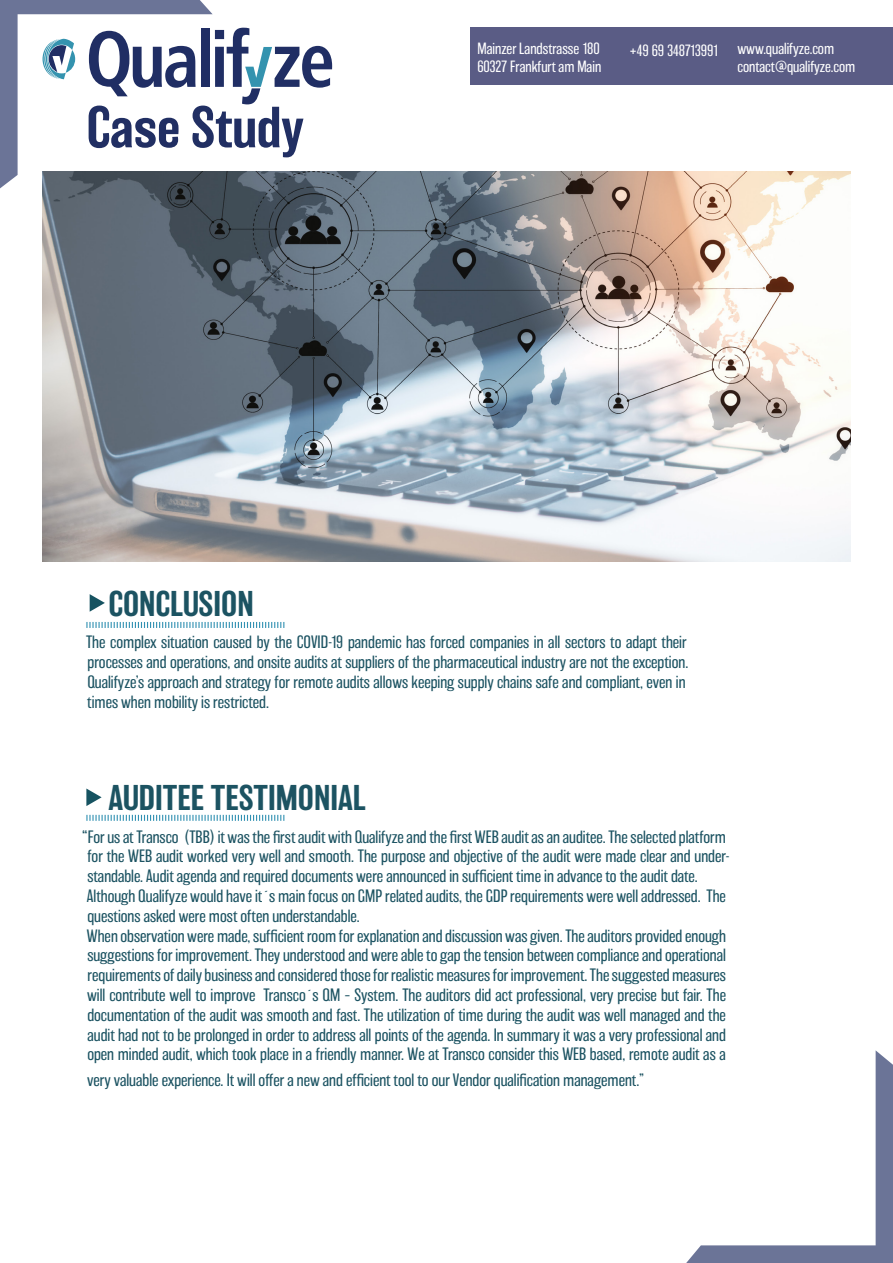
<style>
.page{position:relative;width:893px;height:1263px;background:#fff}
.page>*{position:absolute;margin:0;border:0;box-sizing:border-box;transform-origin:0 0}
.Case{font:500 54px "Balboa";color:#212f63}
.Subtitle{font:500 33px "Balboa";color:#1c5362}
.Text_Bold{font:200 16.5px/19.8px "Balboa";color:#1c5362}
.Contact{font:200 15px/18px "Balboa";color:#fff}
.Contact-2{font:200 15px "Balboa";letter-spacing:-.025em;color:#fff}
</style>
<div class="page">
<svg style="left:686px;top:1050px;width:207px;height:213px"></svg>
<div style="left:470px;top:28px;width:423px;height:57px;background:#5a5c85"></div>
<img style="left:43px;top:172px;width:807px;height:390px">
<svg style="left:0;top:0;width:332px;height:205px"></svg>
<svg style="left:90px;top:594px;width:15px;height:18px"></svg>
<svg style="left:86px;top:815px;width:198px;height:6px"></svg>
<svg style="left:86px;top:788px;width:16px;height:18px"></svg>
<svg style="left:86px;top:622px;width:198px;height:6px"></svg>
<p class="Case" style="left:86px;top:97px;width:219px">Case Study</p>
<p class="Contact" style="left:477px;top:40px;width:125px">Mainzer Landstrasse 180<br>60327 Frankfurt am Main</p>
<p class="Contact-2" style="left:629px;top:42px;width:91px">+49 69 348713991</p>
<p class="Contact" style="left:737px;top:40px;width:98px">www.qualifyze.com</p>
<p class="Contact" style="left:737px;top:58px;width:119px">contact@qualifyze.com</p>
<p class="Subtitle" style="left:109px;top:585px;width:147px">CONCLUSION</p>
<p class="Text_Bold" style="left:86px;top:632px;width:604px">The complex situation caused by the COVID-19 pandemic has forced companies in all sectors to adapt their processes and operations, and onsite audits at suppliers of the pharmaceutical industry are not the exception.<br>Qualifyze’s approach and strategy for remote audits allows keeping supply chains safe and compliant, even in times when mobility is restricted.</p>
<p class="Subtitle" style="left:109px;top:780px;width:259px">AUDITEE TESTIMONIAL</p>
<p class="Text_Bold" style="left:87px;top:827px;width:644px;text-indent:-5px">“For us at Transco (TBB) it was the first audit with Qualifyze and the first WEB audit as an auditee. The selected platform for the WEB audit worked very well and smooth. The purpose and objective of the audit were made clear and under&shy;standable. Audit agenda and required documents were announced in sufficient time in advance to the audit date.</p>
<p class="Text_Bold" style="left:87px;top:886px;width:640px">Although Qualifyze would have it´s main focus on GMP related audits, the GDP requirements were well addressed. The questions asked were most often understandable.</p>
<p class="Text_Bold" style="left:87px;top:926px;width:641px;text-align:justify">When observation were made, sufficient room for explanation and discussion was given. The auditors provided enough suggestions for improvement. They understood and were able to gap the tension between compliance and operational requirements of daily business and considered those for realistic measures for improvement. The suggested measures will contribute well to improve Transco´s QM – System. The auditors did act professional, very precise but fair. The documentation of the audit was smooth and fast. The utilization of time during the audit was well managed and the audit had not to be prolonged in order to address all points of the agenda. In summary it was a very professional and open minded audit, which took place in a friendly manner. We at Transco consider this WEB based, remote audit as a</p>
<p class="Text_Bold" style="left:87px;top:1070px;width:559px">very valuable experience. It will offer a new and efficient tool to our Vendor qualification management.”</p>
</div>
